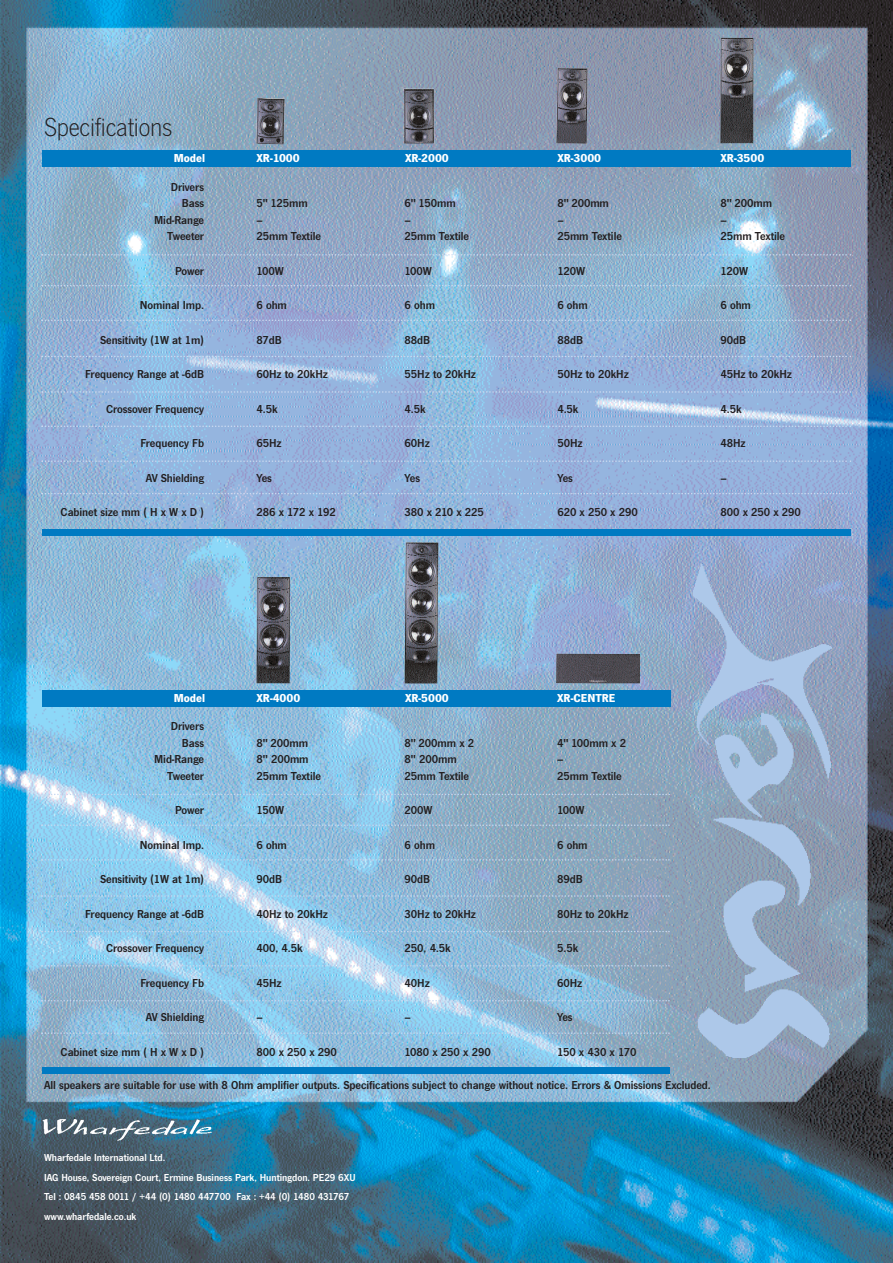
<style>
.page{position:relative;width:893px;height:1263px;background:#fff}
.page>*{position:absolute;margin:0;border:0;box-sizing:border-box;transform-origin:0 0}
.t1{font:300 27px "News Gothic T";letter-spacing:-.01em;color:#231f20}
.t2{font:600 12px/16.5px "News Gothic T";letter-spacing:-.005em;color:#231f20}
.t3{font:700 12px "News Gothic T";letter-spacing:-.005em;color:#fff}
.t4{font:600 10.5px/19.5px "News Gothic T";letter-spacing:-.005em;color:#fff}
</style>
<div class="page">
<img style="left:0;top:0;width:892px;height:1263px">
<div style="left:42px;top:150px;width:808px;height:17px;background:#007ac2"></div>
<div style="left:42px;top:529px;width:808px;height:7px;background:#007ac2"></div>
<div style="left:42px;top:1067px;width:628px;height:7px;background:#007ac2"></div>
<svg style="left:41px;top:254px;width:810px;height:2px;background:#a1bad5"></svg>
<svg style="left:41px;top:285px;width:810px;height:1px"></svg>
<svg style="left:41px;top:320px;width:810px;height:1px"></svg>
<svg style="left:41px;top:356px;width:810px;height:1px"></svg>
<svg style="left:41px;top:391px;width:810px;height:2px;background:#a2bde2"></svg>
<svg style="left:41px;top:426px;width:810px;height:1px"></svg>
<svg style="left:41px;top:460px;width:810px;height:2px;background:#a2bde1"></svg>
<svg style="left:41px;top:493px;width:810px;height:1px"></svg>
<div style="left:42px;top:690px;width:628px;height:16px;background:#007ac2"></div>
<svg style="left:41px;top:794px;width:629px;height:1px"></svg>
<svg style="left:41px;top:824px;width:628px;height:2px"></svg>
<svg style="left:41px;top:859px;width:628px;height:2px"></svg>
<svg style="left:41px;top:895px;width:628px;height:2px"></svg>
<svg style="left:41px;top:931px;width:628px;height:1px"></svg>
<svg style="left:41px;top:965px;width:628px;height:2px"></svg>
<svg style="left:41px;top:1000px;width:628px;height:2px"></svg>
<svg style="left:41px;top:1032px;width:628px;height:2px"></svg>
<img style="left:42px;top:1119px;width:170px;height:22px">
<img style="left:693px;top:564px;width:138px;height:493px">
<img style="left:256px;top:98px;width:29px;height:46px">
<img style="left:404px;top:89px;width:30px;height:55px">
<img style="left:556px;top:68px;width:31px;height:76px">
<img style="left:720px;top:38px;width:33px;height:105px">
<img style="left:256px;top:577px;width:34px;height:106px">
<img style="left:404px;top:542px;width:34px;height:142px">
<img style="left:556px;top:654px;width:84px;height:29px">
<h1 class="t1" style="left:44px;top:118px;width:130px">Specifications</h1>
<p class="t3" style="left:174px;top:154px;width:33px">Model</p>
<p class="t2" style="left:154px;top:180px;width:51px;text-align:right">Drivers<br>Bass<br>Mid-Range<br>Tweeter</p>
<p class="t2" style="left:175px;top:264px;width:31px">Power</p>
<p class="t2" style="left:140px;top:298px;width:66px">Nominal Imp.</p>
<p class="t2" style="left:100px;top:333px;width:106px">Sensitivity (1W at 1m)</p>
<p class="t2" style="left:85px;top:367px;width:120px">Frequency Range at -6dB</p>
<p class="t2" style="left:106px;top:402px;width:100px">Crossover Frequency</p>
<p class="t2" style="left:140px;top:436px;width:65px">Frequency Fb</p>
<p class="t2" style="left:146px;top:471px;width:60px">AV Shielding</p>
<p class="t2" style="left:61px;top:505px;width:145px">Cabinet size mm ( H x W x D )</p>
<p class="t3" style="left:256px;top:155px;width:45px">XR-1000</p>
<p class="t3" style="left:405px;top:155px;width:45px">XR-2000</p>
<p class="t3" style="left:557px;top:155px;width:45px">XR-3000</p>
<p class="t2" style="left:256px;top:196px;width:66px">5" 125mm<br>–<br>25mm Textile</p>
<p class="t2" style="left:256px;top:264px;width:29px">100W</p>
<p class="t2" style="left:256px;top:298px;width:32px">6 ohm</p>
<p class="t2" style="left:256px;top:333px;width:27px">87dB</p>
<p class="t2" style="left:256px;top:367px;width:73px">60Hz to 20kHz</p>
<p class="t2" style="left:256px;top:402px;width:23px">4.5k</p>
<p class="t2" style="left:256px;top:436px;width:27px">65Hz</p>
<p class="t2" style="left:256px;top:471px;width:17px">Yes</p>
<p class="t2" style="left:256px;top:505px;width:81px">286 x 172 x 192</p>
<p class="t2" style="left:404px;top:196px;width:66px">6" 150mm<br>–<br>25mm Textile</p>
<p class="t2" style="left:404px;top:264px;width:29px">100W</p>
<p class="t2" style="left:404px;top:298px;width:32px">6 ohm</p>
<p class="t2" style="left:404px;top:333px;width:27px">88dB</p>
<p class="t2" style="left:404px;top:367px;width:73px">55Hz to 20kHz</p>
<p class="t2" style="left:404px;top:402px;width:23px">4.5k</p>
<p class="t2" style="left:404px;top:436px;width:27px">60Hz</p>
<p class="t2" style="left:404px;top:471px;width:17px">Yes</p>
<p class="t2" style="left:404px;top:505px;width:81px">380 x 210 x 225</p>
<p class="t2" style="left:557px;top:196px;width:66px">8" 200mm<br>–<br>25mm Textile</p>
<p class="t2" style="left:557px;top:264px;width:29px">120W</p>
<p class="t2" style="left:557px;top:298px;width:32px">6 ohm</p>
<p class="t2" style="left:557px;top:333px;width:27px">88dB</p>
<p class="t2" style="left:557px;top:367px;width:73px">50Hz to 20kHz</p>
<p class="t2" style="left:557px;top:402px;width:23px">4.5k</p>
<p class="t2" style="left:557px;top:436px;width:27px">50Hz</p>
<p class="t2" style="left:557px;top:471px;width:17px">Yes</p>
<p class="t2" style="left:557px;top:505px;width:82px">620 x 250 x 290</p>
<p class="t3" style="left:720px;top:155px;width:45px">XR-3500</p>
<p class="t2" style="left:720px;top:196px;width:66px">8" 200mm<br>–<br>25mm Textile</p>
<p class="t2" style="left:720px;top:264px;width:29px">120W</p>
<p class="t2" style="left:720px;top:298px;width:32px">6 ohm</p>
<p class="t2" style="left:720px;top:333px;width:27px">90dB</p>
<p class="t2" style="left:720px;top:367px;width:73px">45Hz to 20kHz</p>
<p class="t2" style="left:720px;top:402px;width:23px">4.5k</p>
<p class="t2" style="left:720px;top:436px;width:27px">48Hz</p>
<p class="t2" style="left:720px;top:471px;width:8px">–</p>
<p class="t2" style="left:720px;top:505px;width:82px">800 x 250 x 290</p>
<p class="t3" style="left:174px;top:694px;width:33px">Model</p>
<p class="t2" style="left:154px;top:719px;width:51px;text-align:right">Drivers<br>Bass<br>Mid-Range<br>Tweeter</p>
<p class="t2" style="left:175px;top:803px;width:31px">Power</p>
<p class="t2" style="left:140px;top:838px;width:66px">Nominal Imp.</p>
<p class="t2" style="left:100px;top:872px;width:106px">Sensitivity (1W at 1m)</p>
<p class="t2" style="left:85px;top:907px;width:120px">Frequency Range at -6dB</p>
<p class="t2" style="left:106px;top:941px;width:100px">Crossover Frequency</p>
<p class="t2" style="left:140px;top:976px;width:65px">Frequency Fb</p>
<p class="t2" style="left:146px;top:1010px;width:60px">AV Shielding</p>
<p class="t2" style="left:61px;top:1045px;width:145px">Cabinet size mm ( H x W x D )</p>
<p class="t3" style="left:256px;top:694px;width:45px">XR-4000</p>
<p class="t3" style="left:405px;top:694px;width:45px">XR-5000</p>
<p class="t3" style="left:557px;top:694px;width:60px">XR-CENTRE</p>
<p class="t2" style="left:256px;top:736px;width:66px">8" 200mm<br>8" 200mm<br>25mm Textile</p>
<p class="t2" style="left:256px;top:803px;width:29px">150W</p>
<p class="t2" style="left:256px;top:838px;width:32px">6 ohm</p>
<p class="t2" style="left:256px;top:872px;width:27px">90dB</p>
<p class="t2" style="left:256px;top:907px;width:73px">40Hz to 20kHz</p>
<p class="t2" style="left:256px;top:941px;width:48px">400, 4.5k</p>
<p class="t2" style="left:256px;top:976px;width:27px">45Hz</p>
<p class="t2" style="left:256px;top:1010px;width:8px">–</p>
<p class="t2" style="left:256px;top:1045px;width:82px">800 x 250 x 290</p>
<p class="t2" style="left:404px;top:736px;width:71px">8" 200mm x 2<br>8" 200mm<br>25mm Textile</p>
<p class="t2" style="left:404px;top:803px;width:29px">200W</p>
<p class="t2" style="left:404px;top:838px;width:32px">6 ohm</p>
<p class="t2" style="left:404px;top:872px;width:27px">90dB</p>
<p class="t2" style="left:404px;top:907px;width:73px">30Hz to 20kHz</p>
<p class="t2" style="left:404px;top:941px;width:48px">250, 4.5k</p>
<p class="t2" style="left:404px;top:976px;width:27px">40Hz</p>
<p class="t2" style="left:404px;top:1010px;width:8px">–</p>
<p class="t2" style="left:404px;top:1045px;width:88px">1080 x 250 x 290</p>
<p class="t2" style="left:557px;top:736px;width:70px">4" 100mm x 2 –<br>25mm Textile</p>
<p class="t2" style="left:557px;top:803px;width:29px">100W</p>
<p class="t2" style="left:557px;top:838px;width:32px">6 ohm</p>
<p class="t2" style="left:557px;top:872px;width:27px">89dB</p>
<p class="t2" style="left:557px;top:907px;width:73px">80Hz to 20kHz</p>
<p class="t2" style="left:557px;top:941px;width:23px">5.5k</p>
<p class="t2" style="left:557px;top:976px;width:27px">60Hz</p>
<p class="t2" style="left:557px;top:1010px;width:17px">Yes</p>
<p class="t2" style="left:557px;top:1045px;width:81px">150 x 430 x 170</p>
<p class="t2" style="left:44px;top:1078px;width:668px">All speakers are suitable for use with 8 Ohm amplifier outputs. Specifications subject to change without notice. Errors &amp; Omissions Excluded.</p>
<p class="t4" style="left:44px;top:1149px;width:313px">Wharfedale International Ltd.<br>IAG House, Sovereign Court, Ermine Business Park, Huntingdon. PE29 6XU Tel : 0845 458 0011 / +44 (0) 1480 447700 Fax : +44 (0) 1480 431767 www.wharfedale.co.uk</p>
</div>
